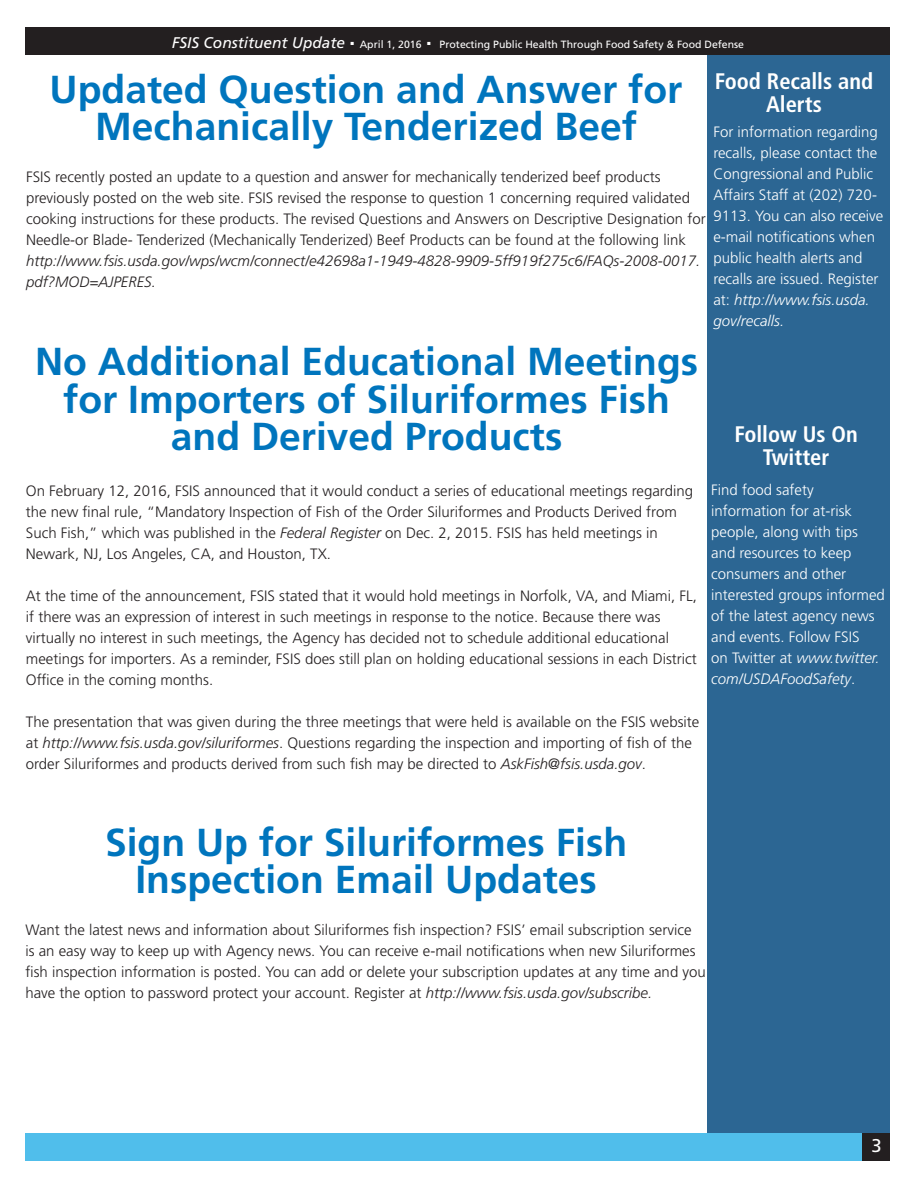
<style>
.page{position:relative;width:918px;height:1188px;background:#fff}
.page>*{position:absolute;margin:0;border:0;box-sizing:border-box;transform-origin:0 0}
.t1{font:700 39px/37.5px "Frutiger LT Std";color:#0075bd;text-align:center}
.t2{font:700 condensed 22.5px/22.5px "Frutiger LT Std";color:#fff;text-align:center}
.t3{font:18.45px "Frutiger LT Std";color:#fff}
.t4{font:italic 15.45px "Frutiger LT Std";color:#fff}
.t5{font:300 15px/21px "Frutiger LT Std";color:#231f20}
.Normal_n{font:300 15px/21px "Frutiger LT Std";color:#fff}
.t6{font:italic 300 15px/21px "Frutiger LT Std";color:#231f20}
.t7{font:10.5px "Frutiger LT Std";color:#fff}
.s1{font-style:italic}
</style>
<div class="page">
<div style="left:707px;top:28px;width:183px;height:1107px;background:#2c6693"></div>
<div style="left:26px;top:27px;width:864px;height:28px;background:#231f20"></div>
<div style="left:26px;top:1133px;width:864px;height:28px;background:#50beeb"></div>
<div style="left:862px;top:1133px;width:28px;height:28px;background:#231f20"></div>
<p class="t4" style="left:172px;top:33px;width:186px">FSIS Constituent Update <sup>.</sup></p>
<p class="t7" style="left:360px;top:38px;width:386px">April 1, 2016 <sup>.</sup> Protecting Public Health Through Food Safety &amp; Food Defense</p>
<p class="t2" style="left:715px;top:70px;width:160px">Food Recalls and<br>Alerts</p>
<p class="Normal_n" style="left:713px;top:122px;width:172px">For information regarding recalls, please contact the<br>Congressional and Public<br>Affairs Staff at (202) 720-<br>9113. You can also receive e-mail notifications when public health alerts and recalls are issued. Register at: <span class="s1">http://www.fsis.usda. gov/recalls.</span></p>
<p class="t1" style="left:50px;top:71px;width:634px">Updated Question and Answer for<br>Mechanically Tenderized Beef</p>
<p class="t5" style="left:26px;top:167px;width:681px">FSIS recently posted an update to a question and answer for mechanically tenderized beef products previously posted on the web site. FSIS revised the response to question 1 concerning required validated cooking instructions for these products. The revised Questions and Answers on Descriptive Designation for Needle-or Blade- Tenderized (Mechanically Tenderized) Beef Products can be found at the following link</p>
<p class="t6" style="left:26px;top:251px;width:676px">http://www.fsis.usda.gov/wps/wcm/connect/e42698a1-1949-4828-9909-5ff919f275c6/FAQs-2008-0017. pdf?MOD=AJPERES.</p>
<p class="t1" style="left:35px;top:343px;width:665px">No Additional Educational Meetings for Importers of Siluriformes Fish and Derived Products</p>
<p class="t5" style="left:26px;top:480px;width:669px">On February 12, 2016, FSIS announced that it would conduct a series of educational meetings regarding the new final rule, “Mandatory Inspection of Fish of the Order Siluriformes and Products Derived from<br>Such Fish,” which was published in the <span class="s1">Federal Register</span> on Dec. 2, 2015. FSIS has held meetings in</p>
<p class="t5" style="left:26px;top:543px;width:307px">Newark, NJ, Los Angeles, CA, and Houston, TX.</p>
<p class="t5" style="left:26px;top:585px;width:672px">At the time of the announcement, FSIS stated that it would hold meetings in Norfolk, VA, and Miami, FL, if there was an expression of interest in such meetings in response to the notice. Because there was</p>
<p class="t5" style="left:26px;top:627px;width:672px">virtually no interest in such meetings, the Agency has decided not to schedule additional educational meetings for importers. As a reminder, FSIS does still plan on holding educational sessions in each District<br>Office in the coming months.</p>
<p class="t5" style="left:26px;top:711px;width:675px">The presentation that was given during the three meetings that were held is available on the FSIS website at <span class="s1">http://www.fsis.usda.gov/siluriformes</span>. Questions regarding the inspection and importing of fish of the order Siluriformes and products derived from such fish may be directed to <span class="s1">AskFish@fsis.usda.gov</span>.</p>
<p class="t2" style="left:735px;top:423px;width:125px">Follow Us On<br>Twitter</p>
<p class="Normal_n" style="left:711px;top:480px;width:175px">Find food safety information for at-risk people, along with tips and resources to keep consumers and other interested groups informed of the latest agency news and events. Follow FSIS<br>on Twitter at <span class="s1">www.twitter. com/USDAFoodSafety</span>.</p>
<p class="t1" style="left:105px;top:824px;width:524px">Sign Up for Siluriformes Fish</p>
<p class="t1" style="left:135px;top:861px;width:463px">Inspection Email Updates</p>
<p class="t5" style="left:25px;top:920px;width:682px">Want the latest news and information about Siluriformes fish inspection? FSIS’ email subscription service<br>is an easy way to keep up with Agency news. You can receive e-mail notifications when new Siluriformes fish inspection information is posted. You can add or delete your subscription updates at any time and you have the option to password protect your account. Register at <span class="s1">http://www.fsis.usda.gov/subscribe.</span></p>
<p class="t3" style="left:872px;top:1134px;width:12px">3</p>
</div>
